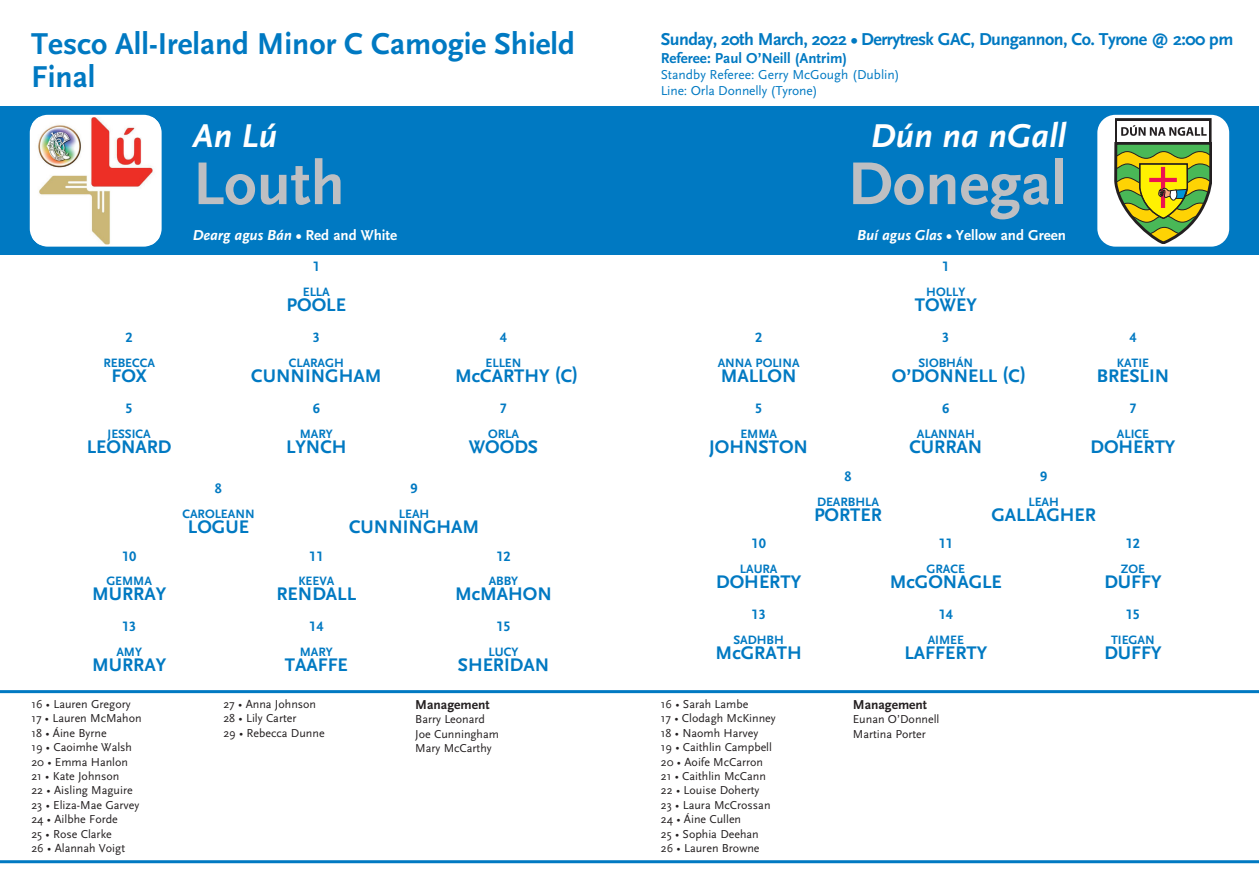
<style>
.page{position:relative;width:1259px;height:893px;background:#fff}
.page>*{position:absolute;margin:0;border:0;box-sizing:border-box;transform-origin:0 0}
.t1{font:700 63px "Scala Sans";color:#bebfc2}
.t2{font:italic 700 34.5px "Scala Sans";color:#fff}
.t3{font:700 31.5px/33px "Scala Sans";color:#0079c2}
.t4{font:700 19.05px "Scala Sans";color:#0079c2}
.t5{font:700 18px "Scala Sans";letter-spacing:-.03em;color:#0079c2}
.t6{font:700 15px "Scala Sans";color:#0079c2}
.t7{font:700 15px "Scala Sans";color:#fff}
.t8{font:italic 700 15px "Scala Sans";color:#fff}
.t9{font:700 14.25px "Scala Sans Figures";color:#0079c2}
.t10{font:13.5px/16.2px "Scala Sans";color:#0079c2}
.t11{font:700 13.5px "Scala Sans";color:#231f20}
.t12{font:700 12.75px "Scala Sans";color:#0079c2}
.t13{font:12px/14.4px "Scala Sans";color:#231f20}
.s1{font-style:normal}
.s2{font-style:italic}
</style>
<div class="page">
<div style="left:0;top:106px;width:1259px;height:149px;background:#0079c2"></div>
<hr style="left:0;top:860px;width:1259px;height:3px;background:#0079c2">
<hr style="left:0;top:690px;width:1259px;height:3px;background:#0079c2">
<div style="left:1097px;top:115px;width:132px;height:132px;background:#fff;border-radius:18px"></div>
<svg style="left:1115px;top:144px;width:96px;height:100px"></svg>
<div style="left:1115px;top:118px;width:96px;height:26px;border:3px solid #231f20"></div>
<div style="left:1117px;top:121px;width:91px;height:20px;background:#fff"></div>
<svg style="left:1121px;top:125px;width:85px;height:11px"></svg>
<div style="left:30px;top:115px;width:132px;height:132px;background:#fff;border-radius:18px"></div>
<img style="left:32px;top:117px;width:127px;height:127px">
<h3 class="t3" style="left:31px;top:28px;width:545px">Tesco All-Ireland Minor C Camogie Shield<br>Final</h3>
<h2 class="t2" style="left:193px;top:117px;width:86px">An Lú</h2>
<h1 class="t1" style="left:193px;top:150px;width:153px">Louth</h1>
<p class="t8" style="left:193px;top:227px;width:206px">Dearg agus Bán <span class="s1">• Red and White</span></p>
<h3 class="t5" style="left:661px;top:29px;width:574px">Sunday, 20th March, 2022 • Derrytresk GAC, Dungannon, Co. Tyrone @ 2:00 pm</h3>
<p class="t6" style="left:661px;top:50px;width:188px">Referee: Paul O’Neill (Antrim)</p>
<p class="t10" style="left:661px;top:67px;width:241px">Standby Referee: Gerry McGough (Dublin)<br>Line: Orla Donnelly (Tyrone)</p>
<h2 class="t2" style="left:871px;top:117px;width:197px">Dún na nGall</h2>
<h1 class="t1" style="left:848px;top:150px;width:220px">Donegal</h1>
<p class="t7" style="left:857px;top:227px;width:210px"><span class="s2">Buí agus Glas</span> • Yellow and Green</p>
<p class="t9" style="left:313px;top:261px;width:9px">1</p>
<p class="t12" style="left:303px;top:285px;width:28px">ELLA</p>
<h3 class="t4" style="left:287px;top:295px;width:61px">POOLE</h3>
<p class="t9" style="left:942px;top:261px;width:9px">1</p>
<p class="t12" style="left:926px;top:285px;width:41px">HOLLY</p>
<h3 class="t4" style="left:915px;top:295px;width:63px">TOWEY</h3>
<p class="t9" style="left:126px;top:332px;width:9px">2</p>
<p class="t9" style="left:313px;top:332px;width:9px">3</p>
<p class="t9" style="left:500px;top:332px;width:9px">4</p>
<p class="t12" style="left:103px;top:356px;width:53px">REBECCA</p>
<p class="t12" style="left:289px;top:356px;width:57px">CLARAGH</p>
<p class="t12" style="left:485px;top:356px;width:37px">ELLEN</p>
<h3 class="t4" style="left:111px;top:366px;width:37px">FOX</h3>
<h3 class="t4" style="left:251px;top:366px;width:132px">CUNNINGHAM</h3>
<h3 class="t4" style="left:455px;top:366px;width:125px">McCARTHY (C)</h3>
<p class="t9" style="left:126px;top:403px;width:9px">5</p>
<p class="t9" style="left:313px;top:403px;width:9px">6</p>
<p class="t9" style="left:500px;top:403px;width:9px">7</p>
<p class="t12" style="left:108px;top:427px;width:45px">JESSICA</p>
<p class="t12" style="left:300px;top:427px;width:35px">MARY</p>
<p class="t12" style="left:488px;top:427px;width:32px">ORLA</p>
<h3 class="t4" style="left:87px;top:436px;width:86px">LEONARD</h3>
<h3 class="t4" style="left:286px;top:436px;width:62px">LYNCH</h3>
<h3 class="t4" style="left:469px;top:436px;width:71px">WOODS</h3>
<p class="t9" style="left:215px;top:482px;width:9px">8</p>
<p class="t9" style="left:410px;top:482px;width:9px">9</p>
<p class="t12" style="left:182px;top:507px;width:74px">CAROLEANN</p>
<p class="t12" style="left:399px;top:507px;width:32px">LEAH</p>
<h3 class="t4" style="left:188px;top:516px;width:63px">LOGUE</h3>
<h3 class="t4" style="left:349px;top:516px;width:132px">CUNNINGHAM</h3>
<p class="t9" style="left:122px;top:550px;width:16px">10</p>
<p class="t9" style="left:309px;top:550px;width:16px">11</p>
<p class="t9" style="left:496px;top:550px;width:16px">12</p>
<p class="t12" style="left:106px;top:574px;width:47px">GEMMA</p>
<p class="t12" style="left:298px;top:574px;width:37px">KEEVA</p>
<p class="t12" style="left:489px;top:574px;width:31px">ABBY</p>
<h3 class="t4" style="left:92px;top:584px;width:76px">MURRAY</h3>
<h3 class="t4" style="left:276px;top:584px;width:81px">RENDALL</h3>
<h3 class="t4" style="left:455px;top:584px;width:98px">McMAHON</h3>
<p class="t9" style="left:122px;top:621px;width:16px">13</p>
<p class="t9" style="left:309px;top:621px;width:16px">14</p>
<p class="t9" style="left:496px;top:621px;width:16px">15</p>
<p class="t12" style="left:116px;top:645px;width:27px">AMY</p>
<p class="t12" style="left:300px;top:645px;width:35px">MARY</p>
<p class="t12" style="left:488px;top:645px;width:31px">LUCY</p>
<h3 class="t4" style="left:92px;top:655px;width:76px">MURRAY</h3>
<h3 class="t4" style="left:285px;top:655px;width:65px">TAAFFE</h3>
<h3 class="t4" style="left:458px;top:655px;width:93px">SHERIDAN</h3>
<p class="t13" style="left:31px;top:697px;width:112px">16 • Lauren Gregory<br>17 • Lauren McMahon<br>18 • Áine Byrne<br>19 • Caoimhe Walsh<br>20 • Emma Hanlon<br>21 • Kate Johnson<br>22 • Aisling Maguire<br>23 • Eliza-Mae Garvey<br>24 • Ailbhe Forde<br>25 • Rose Clarke<br>26 • Alannah Voigt</p>
<p class="t13" style="left:223px;top:697px;width:103px">27 • Anna Johnson<br>28 • Lily Carter<br>29 • Rebecca Dunne</p>
<p class="t11" style="left:415px;top:697px;width:76px">Management</p>
<p class="t13" style="left:415px;top:712px;width:85px">Barry Leonard<br>Joe Cunningham<br>Mary McCarthy</p>
<p class="t9" style="left:755px;top:332px;width:9px">2</p>
<p class="t9" style="left:942px;top:332px;width:9px">3</p>
<p class="t9" style="left:1129px;top:332px;width:9px">4</p>
<p class="t12" style="left:717px;top:356px;width:83px">ANNA POLINA</p>
<p class="t12" style="left:918px;top:356px;width:56px">SIOBHÁN</p>
<p class="t12" style="left:1116px;top:356px;width:34px">KATIE</p>
<h3 class="t4" style="left:720px;top:366px;width:77px">MALLON</h3>
<h3 class="t4" style="left:892px;top:366px;width:135px">O’DONNELL (C)</h3>
<h3 class="t4" style="left:1096px;top:366px;width:74px">BRESLIN</h3>
<p class="t9" style="left:755px;top:403px;width:9px">5</p>
<p class="t9" style="left:942px;top:403px;width:9px">6</p>
<p class="t9" style="left:1129px;top:403px;width:9px">7</p>
<p class="t12" style="left:740px;top:427px;width:38px">EMMA</p>
<p class="t12" style="left:917px;top:427px;width:60px">ALANNAH</p>
<p class="t12" style="left:1117px;top:427px;width:34px">ALICE</p>
<h3 class="t4" style="left:709px;top:436px;width:100px">JOHNSTON</h3>
<h3 class="t4" style="left:909px;top:436px;width:74px">CURRAN</h3>
<h3 class="t4" style="left:1090px;top:436px;width:86px">DOHERTY</h3>
<p class="t9" style="left:844px;top:470px;width:9px">8</p>
<p class="t9" style="left:1040px;top:470px;width:9px">9</p>
<p class="t12" style="left:817px;top:494px;width:63px">DEARBHLA</p>
<p class="t12" style="left:1028px;top:494px;width:32px">LEAH</p>
<h3 class="t4" style="left:814px;top:504px;width:69px">PORTER</h3>
<h3 class="t4" style="left:991px;top:504px;width:106px">GALLAGHER</h3>
<p class="t9" style="left:751px;top:538px;width:16px">10</p>
<p class="t9" style="left:938px;top:538px;width:16px">11</p>
<p class="t9" style="left:1125px;top:538px;width:16px">12</p>
<p class="t12" style="left:740px;top:562px;width:39px">LAURA</p>
<p class="t12" style="left:926px;top:562px;width:40px">GRACE</p>
<p class="t12" style="left:1121px;top:562px;width:26px">ZOE</p>
<h3 class="t4" style="left:716px;top:572px;width:86px">DOHERTY</h3>
<h3 class="t4" style="left:889px;top:572px;width:114px">McGONAGLE</h3>
<h3 class="t4" style="left:1104px;top:572px;width:59px">DUFFY</h3>
<p class="t9" style="left:751px;top:609px;width:16px">13</p>
<p class="t9" style="left:938px;top:609px;width:16px">14</p>
<p class="t9" style="left:1125px;top:609px;width:16px">15</p>
<p class="t12" style="left:733px;top:633px;width:52px">SADHBH</p>
<p class="t12" style="left:927px;top:633px;width:38px">AIMEE</p>
<p class="t12" style="left:1111px;top:633px;width:45px">TIEGAN</p>
<h3 class="t4" style="left:715px;top:643px;width:88px">McGRATH</h3>
<h3 class="t4" style="left:904px;top:643px;width:84px">LAFFERTY</h3>
<h3 class="t4" style="left:1104px;top:643px;width:59px">DUFFY</h3>
<p class="t13" style="left:661px;top:697px;width:116px">16 • Sarah Lambe<br>17 • Clodagh McKinney<br>18 • Naomh Harvey<br>19 • Caithlin Campbell<br>20 • Aoife McCarron<br>21 • Caithlin McCann<br>22 • Louise Doherty<br>23 • Laura McCrossan<br>24 • Áine Cullen<br>25 • Sophia Deehan<br>26 • Lauren Browne</p>
<p class="t11" style="left:853px;top:697px;width:76px">Management</p>
<p class="t13" style="left:853px;top:712px;width:88px">Eunan O’Donnell<br>Martina Porter</p>
</div>
